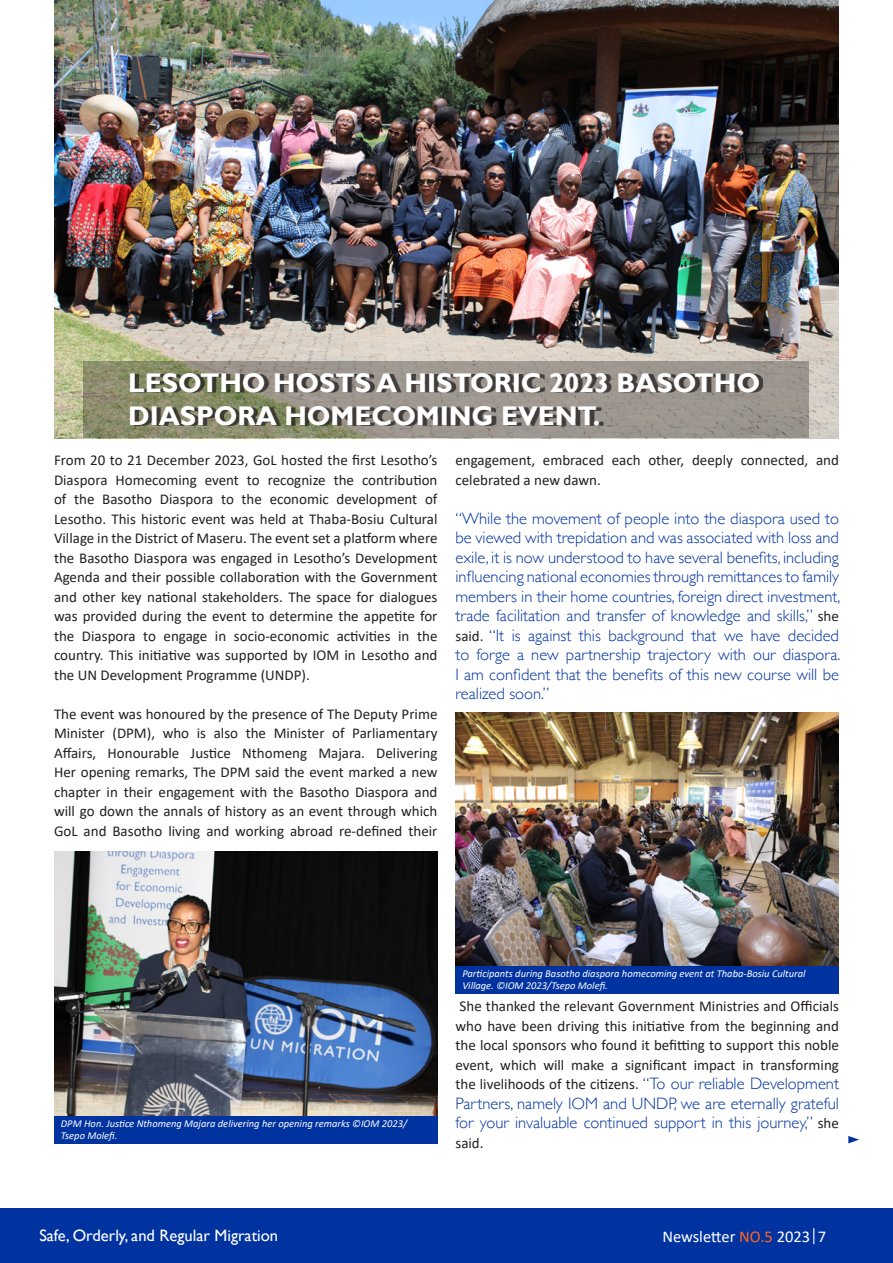
<style>
.page{position:relative;width:893px;height:1263px;background:#fff}
.page>*{position:absolute;margin:0;border:0;box-sizing:border-box;transform-origin:0 0}
.t1{font:700 27px/33px "Gill Sans";color:#fff}
.t2{font:300 16.5px/19.5px "Gill Sans";color:#0033a0;text-align:justify}
.t3{font:16.5px "Gill Sans";color:#fff}
.t4{font:16.5px "Calibri";color:#fff}
.t5{font:15px/19.5px "Calibri";color:#231f20;text-align:justify}
.t6{font:italic 10.5px/12px "Calibri";color:#fff}
.s1{font-family:"Calibri";font-weight:400;font-size:15px;color:#231f20}
.s2{font-family:"Gill Sans";font-weight:300;font-size:16.5px;color:#0033a0}
.s3{color:#ff661c}
</style>
<div class="page">
<div style="left:0;top:1209px;width:893px;height:54px;background:#0033a0"></div>
<svg style="left:813px;top:1228px;width:2px;height:16px"></svg>
<svg style="left:848px;top:1136px;width:11px;height:7px"></svg>
<img style="left:455px;top:712px;width:384px;height:254px">
<img style="left:54px;top:0;width:785px;height:438px">
<img style="left:54px;top:852px;width:383px;height:264px">
<svg style="left:84px;top:361px;width:725px;height:77px;background:#959182"></svg>
<div style="left:134px;top:374px;width:629px;height:51px;background:#231f20;opacity:.75"></div>
<div style="left:54px;top:1116px;width:383px;height:27px;background:#0033a0"></div>
<div style="left:455px;top:966px;width:384px;height:27px;background:#0033a0"></div>
<p class="t1" style="left:128px;top:367px;width:633px">LESOTHO HOSTS A HISTORIC 2023 BASOTHO<br>DIASPORA HOMECOMING EVENT.</p>
<p class="t5" style="left:54px;top:450px;width:385px">From 20 to 21 December 2023, GoL hosted the first Lesotho’s Diaspora Homecoming event to recognize the contribution of the Basotho Diaspora to the economic development of Lesotho. This historic event was held at Thaba-Bosiu Cultural Village in the District of Maseru. The event set a platform where the Basotho Diaspora was engaged in Lesotho’s Development Agenda and their possible collaboration with the Government and other key national stakeholders. The space for dialogues was provided during the event to determine the appetite for the Diaspora to engage in socio-economic activities in the country. This initiative was supported by IOM in Lesotho and the UN Development Programme (UNDP).</p>
<p class="t5" style="left:54px;top:704px;width:385px">The event was honoured by the presence of The Deputy Prime Minister (DPM), who is also the Minister of Parliamentary Affairs, Honourable Justice Nthomeng Majara. Delivering Her opening remarks, The DPM said the event marked a new chapter in their engagement with the Basotho Diaspora and will go down the annals of history as an event through which GoL and Basotho living and working abroad re-defined their</p>
<p class="t5" style="left:455px;top:450px;width:385px">engagement, embraced each other, deeply connected, and celebrated a new dawn.</p>
<p class="t2" style="left:455px;top:508px;width:386px">“While the movement of people into the diaspora used to be viewed with trepidation and was associated with loss and exile, it is now understood to have several benefits, including influencing national economies through remittances to family members in their home countries, foreign direct investment, trade facilitation and transfer of knowledge and skills,” <span class="s1">she said.</span> “It is against this background that we have decided to forge a new partnership trajectory with our diaspora.<br>I am confident that the benefits of this new course will be realized soon.”</p>
<p class="t6" style="left:61px;top:1117px;width:348px">DPM Hon. Justice Nthomeng Majara delivering her opening remarks ©IOM 2023/<br>Tsepo Molefi.</p>
<p class="t6" style="left:462px;top:967px;width:345px">Participants during Basotho diaspora homecoming event at Thaba-Bosiu Cultural<br>Village. ©IOM 2023/Tsepo Molefi.</p>
<p class="t5" style="left:455px;top:996px;width:385px">She thanked the relevant Government Ministries and Officials who have been driving this initiative from the beginning and the local sponsors who found it befitting to support this noble event, which will make a significant impact in transforming the livelihoods of the citizens. <span class="s2">“To our reliable Development</span></p>
<p class="t2" style="left:455px;top:1093px;width:385px">Partners, namely IOM and UNDP, we are eternally grateful for your invaluable continued support in this journey,” <span class="s1">she</span></p>
<p class="t5" style="left:455px;top:1133px;width:30px">said.</p>
<p class="t3" style="left:39px;top:1226px;width:240px">Safe, Orderly, and Regular Migration</p>
<p class="t4" style="left:662px;top:1225px;width:165px">Newsletter <span class="s3">NO.5</span> 2023 7</p>
</div>
